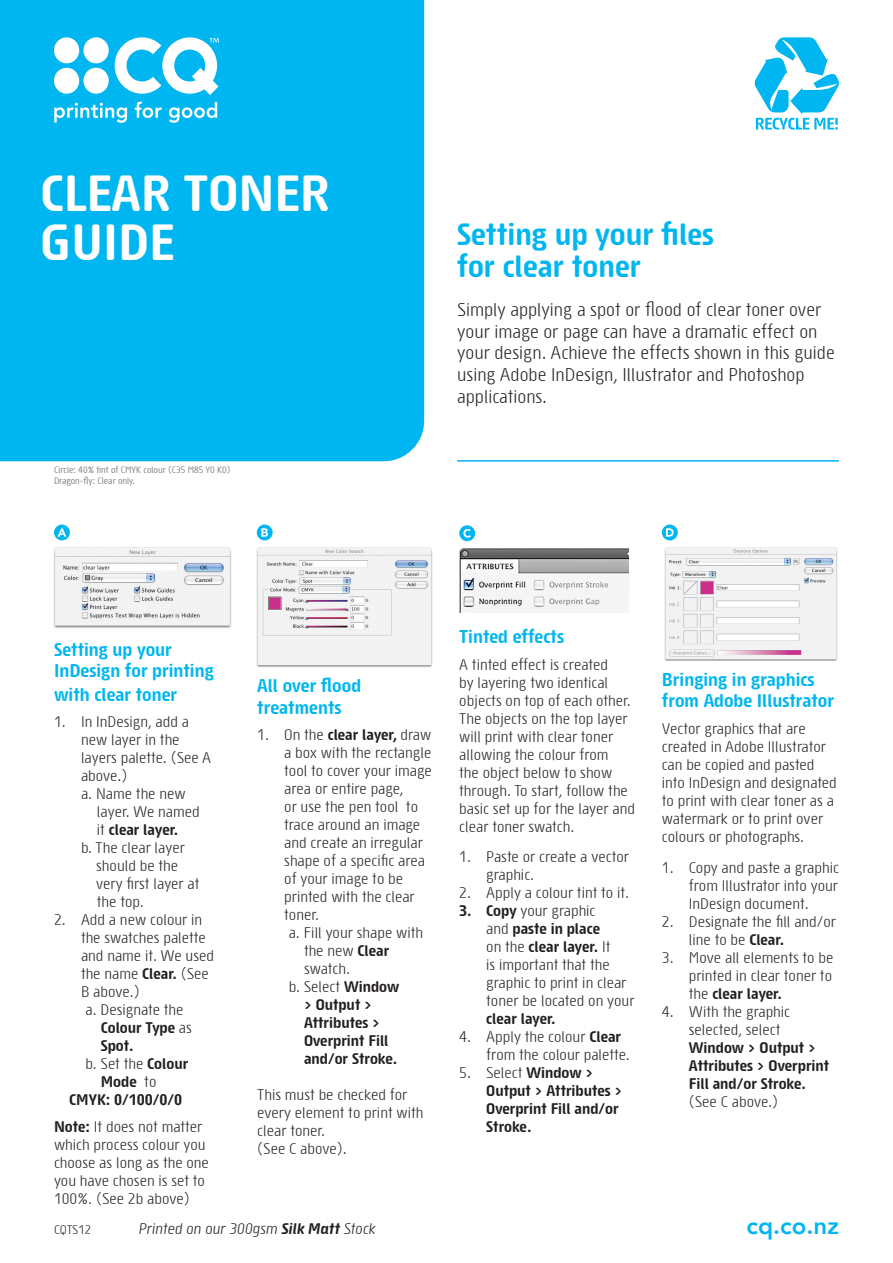
<style>
.page{position:relative;width:893px;height:1263px;background:#fff}
.page>*{position:absolute;margin:0;border:0;box-sizing:border-box;transform-origin:0 0}
.t1{font:700 49.5px "Sys TT";color:#fff}
.t2{font:700 30px/31.5px "Sys TT";color:#00b6f0}
.t3{font:800 24px "Avenir";color:#00b6f0}
.t4{font:18px/21.6px "Sys TT";color:#231f20}
.headings{font:700 18px/21.6px "Sys TT";color:#00b6f0}
.headings-2{font:15px/18px "Sys TT";color:#231f20}
.t5{font:700 15px/18px "Sys TT";color:#231f20}
.t6{font:italic 15px "Sys TT";color:#231f20}
.t7{font:12.3px "Sys TT";color:#231f20}
.t8{font:9px "Sys TT";color:#5c5c5f}
.s1{font-weight:400}
.s2{font-weight:700}
</style>
<div class="page">
<div style="left:0;top:0;width:424px;height:461px;background:#00b6f0"></div>
<hr style="left:457px;top:460px;width:382px;height:2px;background:#00b6f0">
<img style="left:54px;top:547px;width:178px;height:82px">
<img style="left:257px;top:547px;width:175px;height:120px">
<img style="left:459px;top:548px;width:170px;height:65px">
<svg style="left:459px;top:525px;width:16px;height:16px"></svg>
<img style="left:665px;top:547px;width:172px;height:114px">
<svg style="left:54px;top:524px;width:16px;height:16px"></svg>
<svg style="left:58px;top:528px;width:8px;height:9px"></svg>
<div style="left:257px;top:524px;width:16px;height:16px;background:#00b6f0;border-radius:50%"></div>
<svg style="left:261px;top:528px;width:7px;height:9px"></svg>
<svg style="left:463px;top:529px;width:8px;height:9px"></svg>
<div style="left:662px;top:524px;width:16px;height:16px;background:#00b6f0;border-radius:50%"></div>
<svg style="left:666px;top:528px;width:8px;height:9px"></svg>
<svg style="left:754px;top:37px;width:85px;height:93px"></svg>
<svg style="left:54px;top:103px;width:73px;height:20px"></svg>
<svg style="left:135px;top:102px;width:27px;height:16px"></svg>
<svg style="left:169px;top:102px;width:48px;height:21px"></svg>
<div style="left:54px;top:37px;width:25px;height:26px;background:#fff;border-radius:50%"></div>
<div style="left:84px;top:37px;width:25px;height:26px;background:#fff;border-radius:50%"></div>
<div style="left:54px;top:68px;width:25px;height:26px;background:#fff;border-radius:50%"></div>
<div style="left:84px;top:68px;width:25px;height:26px;background:#fff;border-radius:50%"></div>
<svg style="left:115px;top:37px;width:104px;height:58px"></svg>
<p class="t1" style="left:41px;top:160px;width:291px">CLEAR TONER</p>
<p class="t1" style="left:41px;top:209px;width:135px">GUIDE</p>
<p class="t8" style="left:54px;top:464px;width:178px">Circle: 40% tint of CMYK colour (C35 M85 Y0 K0)</p>
<p class="t8" style="left:54px;top:475px;width:83px">Dragon-fly: Clear only.</p>
<p class="t2" style="left:457px;top:217px;width:258px">Setting up your files for clear toner</p>
<p class="t4" style="left:457px;top:298px;width:379px">Simply applying a spot or flood of clear toner over your image or page can have a dramatic effect on your design. Achieve the effects shown in this guide using Adobe InDesign, Illustrator and Photoshop applications.</p>
<p class="headings" style="left:54px;top:637px;width:161px">Setting up your<br>InDesign for printing</p>
<p class="headings" style="left:54px;top:682px;width:125px">with clear toner</p>
<p class="headings-2" style="left:54px;top:712px;width:137px">1. In InDesign, add a</p>
<p class="headings-2" style="left:81px;top:730px;width:100px">new layer in the</p>
<p class="headings-2" style="left:81px;top:748px;width:132px">layers palette. (See A</p>
<p class="headings-2" style="left:81px;top:766px;width:48px">above.)</p>
<p class="headings-2" style="left:81px;top:784px;width:106px">a. Name the new</p>
<p class="headings-2" style="left:97px;top:802px;width:104px">layer. We named</p>
<p class="t5" style="left:97px;top:820px;width:83px"><span class="s1">it</span> clear layer.</p>
<p class="headings-2" style="left:81px;top:838px;width:105px">b. The clear layer</p>
<p class="headings-2" style="left:96px;top:856px;width:84px">should be the</p>
<p class="headings-2" style="left:96px;top:874px;width:105px">very first layer at</p>
<p class="headings-2" style="left:97px;top:892px;width:48px">the top.</p>
<p class="headings-2" style="left:81px;top:910px;width:135px;text-indent:-27px">2. Add a new colour in the swatches palette and name it. We used the name <span class="s2">Clear.</span> (See<br>B above.)</p>
<p class="headings-2" style="left:86px;top:1000px;width:100px">a. Designate the</p>
<p class="t5" style="left:101px;top:1018px;width:93px">Colour Type <span class="s1">as</span></p>
<p class="t5" style="left:101px;top:1036px;width:35px">Spot.</p>
<p class="headings-2" style="left:86px;top:1054px;width:104px">b. Set the <span class="s2">Colour</span></p>
<p class="t5" style="left:101px;top:1072px;width:57px">Mode <span class="s1">to</span></p>
<p class="t5" style="left:69px;top:1090px;width:114px">CMYK: 0/100/0/0</p>
<p class="headings-2" style="left:54px;top:1116px;width:156px"><span class="s2">Note:</span> It does not matter which process colour you choose as long as the one you have chosen is set to<br>100%. (See 2b above)</p>
<p class="headings" style="left:257px;top:674px;width:105px">All over flood treatments</p>
<p class="headings-2" style="left:284px;top:725px;width:149px;text-indent:-27px">1. On the <span class="s2">clear layer,</span> draw a box with the rectangle tool to cover your image area or entire page,<br>or use the pen tool to trace around an image and create an irregular shape of a specific area of your image to be printed with the clear toner.</p>
<p class="headings-2" style="left:304px;top:923px;width:121px;text-indent:-15px">a. Fill your shape with the new <span class="s2">Clear </span>swatch.</p>
<p class="t5" style="left:304px;top:977px;width:97px;text-indent:-15px"><span class="s1">b. Select</span> Window &gt; Output &gt;<br>Attributes &gt;<br>Overprint Fill</p>
<p class="t5" style="left:304px;top:1049px;width:95px">and/or Stroke.</p>
<p class="headings-2" style="left:257px;top:1085px;width:168px">This must be checked for every element to print with clear toner.<br>(See C above).</p>
<p class="headings" style="left:459px;top:625px;width:106px">Tinted effects</p>
<p class="headings-2" style="left:459px;top:654px;width:177px">A tinted effect is created<br>by layering two identical objects on top of each other.<br>The objects on the top layer will print with clear toner allowing the colour from<br>the object below to show through. To start, follow the basic set up for the layer and clear toner swatch.</p>
<p class="headings-2" style="left:486px;top:847px;width:144px;text-indent:-27px">1. Paste or create a vector graphic.</p>
<p class="headings-2" style="left:459px;top:883px;width:171px">2. Apply a colour tint to it.</p>
<p class="headings-2" style="left:486px;top:901px;width:150px;text-indent:-27px"><span class="s2">3. Copy</span> your graphic<br>and <span class="s2">paste in place<br></span>on the <span class="s2">clear layer.</span> It<br>is important that the graphic to print in clear toner be located on your <span class="s2">clear layer.</span></p>
<p class="headings-2" style="left:486px;top:1027px;width:145px;text-indent:-27px">4. Apply the colour <span class="s2">Clear </span>from the colour palette.</p>
<p class="t5" style="left:486px;top:1063px;width:138px;text-indent:-27px"><span class="s1">5. Select</span> Window &gt;<br>Output &gt; Attributes &gt;<br>Overprint Fill and/or<br>Stroke.</p>
<p class="headings" style="left:662px;top:668px;width:174px">Bringing in graphics from Adobe Illustrator</p>
<p class="headings-2" style="left:662px;top:719px;width:177px">Vector graphics that are created in Adobe Illustrator can be copied and pasted into InDesign and designated to print with clear toner as a watermark or to print over colours or photographs.</p>
<p class="headings-2" style="left:689px;top:858px;width:152px;text-align:justify;text-indent:-27px">1. Copy and paste a graphic from Illustrator into your InDesign document.</p>
<p class="headings-2" style="left:689px;top:912px;width:149px;text-indent:-27px">2. Designate the fill and/or line to be <span class="s2">Clear.</span></p>
<p class="headings-2" style="left:689px;top:948px;width:146px;text-align:justify;text-indent:-27px">3. Move all elements to be printed in clear toner to the <span class="s2">clear layer.</span></p>
<p class="t5" style="left:689px;top:1002px;width:142px;text-indent:-27px"><span class="s1">4. With the graphic selected, select<br></span>Window &gt; Output &gt;<br>Attributes &gt; Overprint<br>Fill and/or Stroke. <span class="s1">(See C above.)</span></p>
<p class="t7" style="left:54px;top:1222px;width:39px">CQTS12</p>
<p class="t6" style="left:138px;top:1219px;width:238px">Printed on our 300gsm <span class="s2">Silk Matt</span> Stock</p>
<p class="t3" style="left:746px;top:1207px;width:94px">cq.co.nz</p>
</div>
